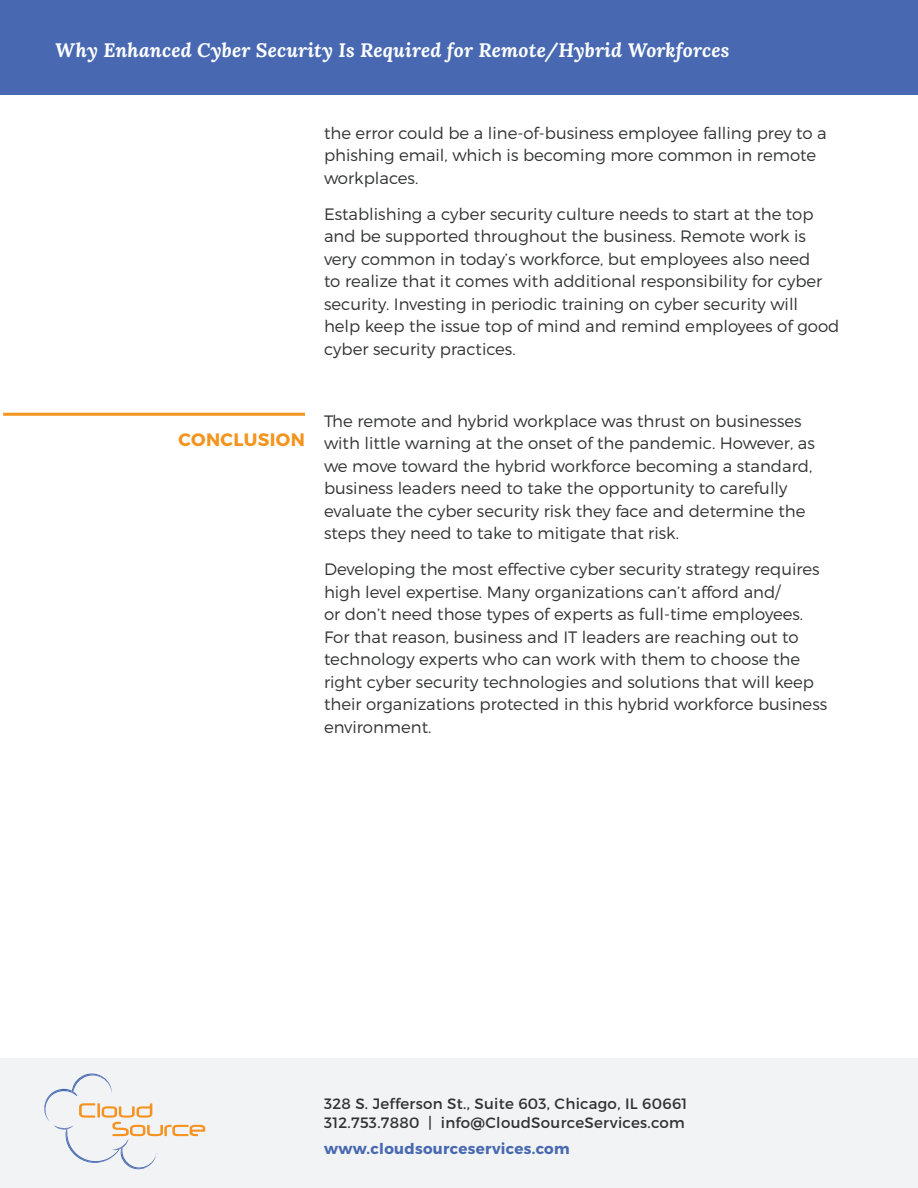
<style>
.page{position:relative;width:918px;height:1188px;background:#fff}
.page>*{position:absolute;margin:0;border:0;box-sizing:border-box;transform-origin:0 0}
.t1{font:italic 700 19.5px "Lora";letter-spacing:.01em;color:#fff}
.t2{font:700 18px "Montserrat";letter-spacing:.02em;color:#f3941e}
.t3{font:300 16.5px/22.5px "Montserrat";color:#313232}
.t4{font:15px/19.5px "Montserrat";letter-spacing:.02em;color:#313232}
.t5{font:700 15px "Montserrat";letter-spacing:.02em;color:#4869b2}
</style>
<div class="page">
<div style="left:0;top:0;width:918px;height:94px;background:#4869b2"></div>
<div style="left:0;top:1058px;width:918px;height:130px;background:#f2f3f4"></div>
<svg style="left:44px;top:1074px;width:161px;height:95px"></svg>
<hr style="left:3px;top:413px;width:302px;height:3px;background:#f3941e">
<p class="t1" style="left:55px;top:37px;width:676px">Why Enhanced Cyber Security Is Required for Remote/Hybrid Workforces</p>
<p class="t3" style="left:324px;top:121px;width:504px">the error could be a line-of-business employee falling prey to a phishing email, which is becoming more common in remote workplaces.</p>
<p class="t3" style="left:324px;top:202px;width:517px">Establishing a cyber security culture needs to start at the top and be supported throughout the business. Remote work is very common in today’s workforce, but employees also need<br>to realize that it comes with additional responsibility for cyber security. Investing in periodic training on cyber security will<br>help keep the issue top of mind and remind employees of good cyber security practices.</p>
<p class="t2" style="left:179px;top:428px;width:128px">CONCLUSION</p>
<p class="t3" style="left:324px;top:409px;width:492px">The remote and hybrid workplace was thrust on businesses with little warning at the onset of the pandemic. However, as we move toward the hybrid workforce becoming a standard, business leaders need to take the opportunity to carefully evaluate the cyber security risk they face and determine the steps they need to take to mitigate that risk.</p>
<p class="t3" style="left:324px;top:558px;width:505px">Developing the most effective cyber security strategy requires high level expertise. Many organizations can’t afford and/<br>or don’t need those types of experts as full-time employees.<br>For that reason, business and IT leaders are reaching out to technology experts who can work with them to choose the right cyber security technologies and solutions that will keep their organizations protected in this hybrid workforce business environment.</p>
<p class="t4" style="left:324px;top:1094px;width:365px">328 S. Jefferson St., Suite 603, Chicago, IL 60661<br>312.753.7880 | info@CloudSourceServices.com</p>
<p class="t5" style="left:324px;top:1140px;width:247px">www.cloudsourceservices.com</p>
</div>
